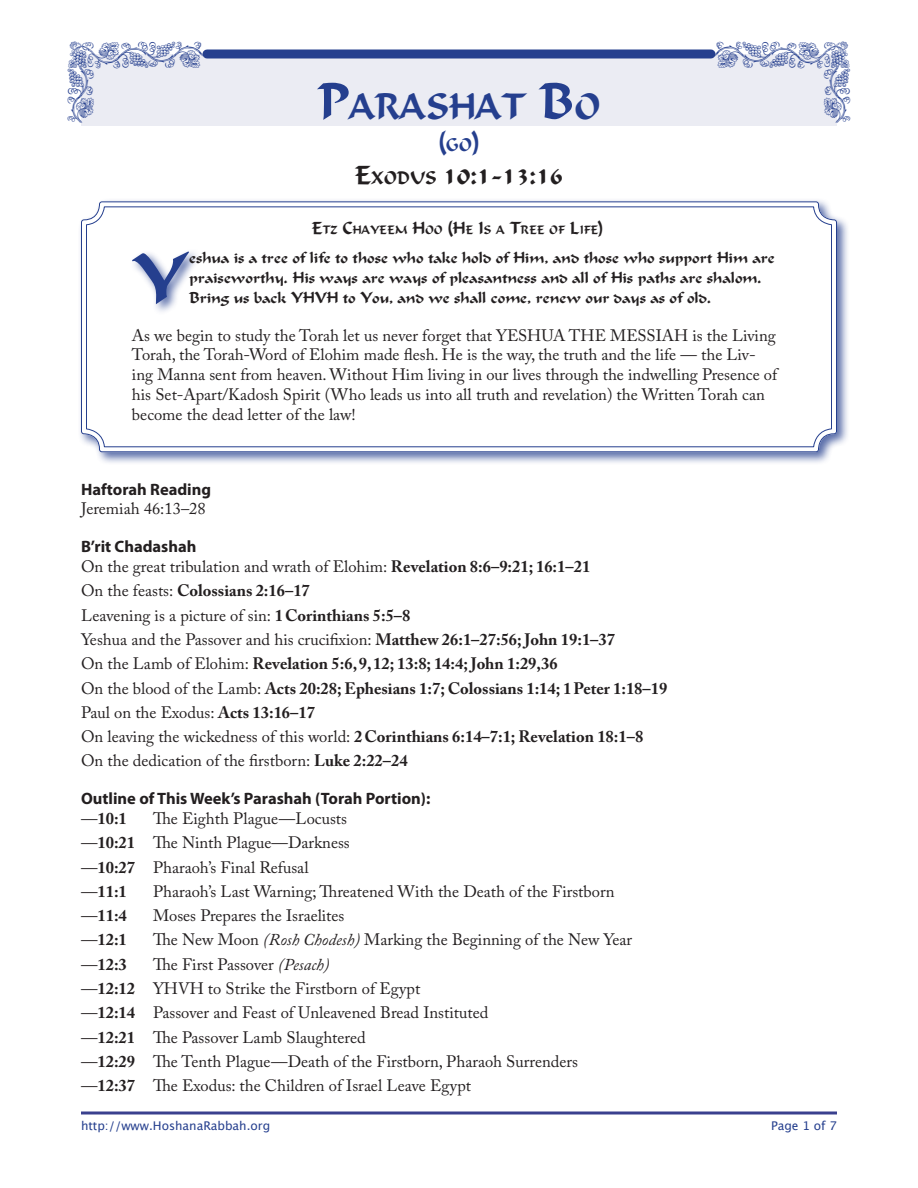
<style>
.page{position:relative;width:918px;height:1188px;background:#fff}
.page>*{position:absolute;margin:0;border:0;box-sizing:border-box;transform-origin:0 0}
.Parashah_Title{font:37.8px "Flat Brush Normal";color:#253f8e}
.Parashah_Scripture{font:27px "Flat Brush Normal";color:#231f20}
.t1{font:27px "Web O Mints GD";color:#253f8e}
.Parashah_subtitle{font:27px "Flat Brush Normal";color:#253f8e}
.hanging_indent___te{font:16.5px/19.8px "Adobe Caslon Pro";color:#231f20}
.hanging_indent___th{font:16.5px "Adobe Caslon Pro";color:#231f20}
.hanging_indent___te-2{font:700 16.5px "Adobe Caslon Pro";color:#231f20}
.t2{font:16.5px/19.8px "Flat Brush Normal";color:#231f20}
.Text__heads_left{font:700 16.5px "Myriad Pro";color:#231f20}
.hanging_indent___th-2{font:700 16.5px "Adobe Caslon Pro";color:#231f20}
.Text_no_indent{font:16.5px "Adobe Caslon Pro";letter-spacing:.03em;color:#231f20}
.t3{font:12.6px "Flat Brush Normal";color:#231f20}
.t4{font:12px "Lucida Grande";color:#253f8e}
.s1{font-size:54px}
.s2{font-size:18.9px}
.s3{font-size:18px}
.s4{font-weight:700}
.s5{font-weight:400}
.s6{font-style:italic}
</style>
<div class="page">
<hr style="left:81px;top:1112px;width:756px;height:2px;background:#3a408e">
<div style="left:81px;top:54px;width:756px;height:72px;background:#ebecf3"></div>
<div style="left:207px;top:50px;width:504px;height:8px;background:#253f8e"></div>
<div style="left:78px;top:198px;width:772px;height:267px;background:#253f8e;opacity:.75"></div>
<svg style="left:80px;top:201px;width:758px;height:252px"></svg>
<div style="left:86px;top:206px;width:746px;height:241px;border:1px solid #253f8e;border-radius:18px"></div>
<p class="t1" style="left:68px;top:39px;width:136px">afghe</p>
<p class="t1" style="left:68px;top:66px;width:28px">k</p>
<p class="t1" style="left:68px;top:93px;width:28px">j</p>
<p class="Parashah_Title" style="left:318px;top:84px;width:284px"><span class="s1">P</span>ARASHAT <span class="s1">B</span>O</p>
<p class="Parashah_subtitle" style="left:438px;top:126px;width:43px">(<span class="s2">GO</span>)</p>
<p class="Parashah_Scripture" style="left:355px;top:159px;width:210px">E<span class="s2">XODUS</span> 10:1-13:16</p>
<p class="t3" style="left:311px;top:223px;width:294px"><span class="s3">E</span>TZ <span class="s3">C</span>HAYEEM <span class="s3">H</span>OO <span class="s3">(H</span>E <span class="s3">I</span>S A <span class="s3">T</span>REE OF <span class="s3">L</span>IFE<span class="s3">)</span></p>
<p class="t2" style="left:189px;top:248px;width:587px">eshua is a tree of life to those who take hold of Him, and those who support Him are praiseworthy. His ways are ways of pleasantness and all of His paths are shalom.<br>Bring us back YHVH to You, and we shall come, renew our days as of old.</p>
<p class="hanging_indent___te" style="left:132px;top:325px;width:647px">As we begin to study the Torah let us never forget that YESHUA THE MESSIAH is the Living Torah, the Torah-Word of Elohim made flesh. He is the way, the truth and the life — the Liv&shy;ing Manna sent from heaven. Without Him living in our lives through the indwelling Presence of his Set-Apart/Kadosh Spirit (Who leads us into all truth and revelation) the Written Torah can become the dead letter of the law!</p>
<p class="Text__heads_left" style="left:81px;top:478px;width:132px">Haftorah Reading</p>
<p class="Text_no_indent" style="left:81px;top:499px;width:126px">Jeremiah 46:13–28</p>
<p class="Text__heads_left" style="left:81px;top:536px;width:117px">B’rit Chadashah</p>
<p class="hanging_indent___te" style="left:81px;top:556px;width:511px">On the great tribulation and wrath of Elohim: <span class="s4">Revelation 8:6–9:21; 16:1–21</span></p>
<p class="hanging_indent___te-2" style="left:81px;top:581px;width:230px"><span class="s5">On the feasts:</span> Colossians 2:16–17</p>
<p class="hanging_indent___te" style="left:81px;top:605px;width:331px">Leavening is a picture of sin: <span class="s4">1Corinthians 5:5–8</span></p>
<p class="hanging_indent___te" style="left:81px;top:629px;width:536px">Yeshua and the Passover and his crucifixion: <span class="s4">Matthew 26:1–27:56; John 19:1–37</span></p>
<p class="hanging_indent___te-2" style="left:81px;top:654px;width:478px"><span class="s5">On the Lamb of Elohim:</span> Revelation 5:6,9,12; 13:8; 14:4; John 1:29,36</p>
<p class="hanging_indent___te-2" style="left:81px;top:678px;width:588px"><span class="s5">On the blood of the Lamb:</span> Acts 20:28; Ephesians 1:7; Colossians 1:14; 1Peter 1:18–19</p>
<p class="hanging_indent___te" style="left:81px;top:702px;width:235px">Paul on the Exodus: <span class="s4">Acts 13:16–17</span></p>
<p class="hanging_indent___te-2" style="left:81px;top:727px;width:564px"><span class="s5">On leaving the wickedness of this world:</span> 2Corinthians 6:14–7:1; Revelation 18:1–8</p>
<p class="hanging_indent___te" style="left:81px;top:751px;width:328px">On the dedication of the firstborn: <span class="s4">Luke 2:22–24</span></p>
<p class="Text__heads_left" style="left:81px;top:788px;width:351px">Outline of This Week’s Parashah (Torah Portion):</p>
<p class="hanging_indent___th-2" style="left:81px;top:809px;width:47px"><span class="s5">—</span>10:1</p>
<p class="hanging_indent___th" style="left:153px;top:809px;width:196px">The Eighth Plague—Locusts</p>
<p class="hanging_indent___th" style="left:81px;top:833px;width:270px">—<span class="s4">10:21</span> The Ninth Plague—Darkness</p>
<p class="hanging_indent___th" style="left:81px;top:857px;width:229px">—<span class="s4">10:27</span> Pharaoh’s Final Refusal</p>
<p class="hanging_indent___th-2" style="left:81px;top:882px;width:47px"><span class="s5">—</span>11:1</p>
<p class="hanging_indent___th" style="left:153px;top:882px;width:463px">Pharaoh’s Last Warning; Threatened With the Death of the Firstborn</p>
<p class="hanging_indent___th-2" style="left:81px;top:906px;width:47px"><span class="s5">—</span>11:4</p>
<p class="hanging_indent___th" style="left:153px;top:906px;width:193px">Moses Prepares the Israelites</p>
<p class="hanging_indent___th-2" style="left:81px;top:930px;width:47px"><span class="s5">—</span>12:1</p>
<p class="hanging_indent___th" style="left:153px;top:930px;width:481px">The New Moon <span class="s6">(Rosh Chodesh)</span> Marking the Beginning of the New Year</p>
<p class="hanging_indent___th-2" style="left:81px;top:954px;width:47px"><span class="s5">—</span>12:3</p>
<p class="hanging_indent___th" style="left:153px;top:954px;width:178px">The First Passover <span class="s6">(Pesach)</span></p>
<p class="hanging_indent___th" style="left:81px;top:979px;width:341px">—<span class="s4">12:12</span> YHVH to Strike the Firstborn of Egypt</p>
<p class="hanging_indent___th" style="left:81px;top:1003px;width:409px">—<span class="s4">12:14</span> Passover and Feast of Unleavened Bread Instituted</p>
<p class="hanging_indent___th" style="left:81px;top:1027px;width:286px">—<span class="s4">12:21</span> The Passover Lamb Slaughtered</p>
<p class="hanging_indent___th" style="left:81px;top:1052px;width:498px">—<span class="s4">12:29</span> The Tenth Plague—Death of the Firstborn, Pharaoh Surrenders</p>
<p class="hanging_indent___th" style="left:81px;top:1076px;width:392px">—<span class="s4">12:37</span> The Exodus: the Children of Israel Leave Egypt</p>
<p class="t4" style="left:81px;top:1118px;width:191px">http://www.HoshanaRabbah.org</p>
<p class="t4" style="left:771px;top:1118px;width:67px">Page 1 of 7</p>
</div>
